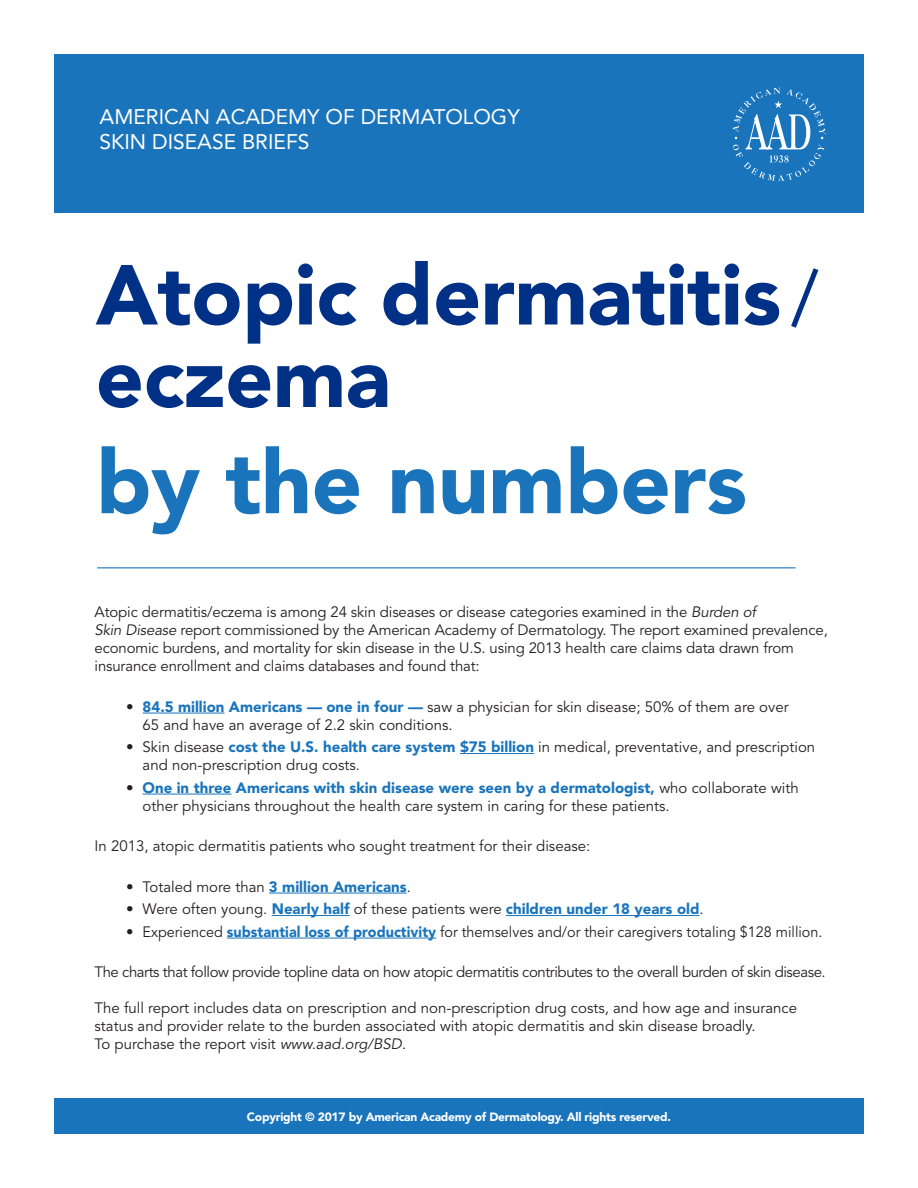
<style>
.page{position:relative;width:918px;height:1188px;background:#fff}
.page>*{position:absolute;margin:0;border:0;box-sizing:border-box;transform-origin:0 0}
.t1{font:900 88.5px "Avenir LT Std";letter-spacing:-.005em;color:#1974bb}
.t2{font:900 84px/82.5px "Avenir LT Std";letter-spacing:-.005em;color:#003186}
.t3{font:21px/25.2px "Avenir LT Std";color:#fff}
.t4{font:15px/18px "Avenir LT Std";color:#231f20}
.t5{font:15px "Avenir LT Std";letter-spacing:-.03em;color:#231f20}
.t6{font:900 12px "Avenir LT Std";letter-spacing:-.02em;color:#fff}
.s1{font-weight:400;font-size:75px}
.s2{font-style:italic}
.s3{font-weight:900;color:#1974bb}
</style>
<div class="page">
<div style="left:54px;top:1098px;width:810px;height:36px;background:#1974bb"></div>
<div style="left:54px;top:54px;width:810px;height:158px;background:#1974bb"></div>
<hr style="left:143px;top:713px;width:82px;height:1px;background:#1974bb">
<hr style="left:460px;top:753px;width:74px;height:1px;background:#1974bb">
<hr style="left:143px;top:794px;width:88px;height:1px;background:#1974bb">
<hr style="left:269px;top:893px;width:138px;height:1px;background:#1974bb">
<hr style="left:272px;top:915px;width:78px;height:1px;background:#1974bb">
<hr style="left:506px;top:915px;width:194px;height:1px;background:#1974bb">
<hr style="left:227px;top:938px;width:209px;height:1px;background:#1974bb">
<svg style="left:733px;top:88px;width:92px;height:93px"></svg>
<hr style="left:97px;top:567px;width:699px;height:1px;background:#1974bb">
<h3 class="t3" style="left:100px;top:104px;width:422px">AMERICAN ACADEMY OF DERMATOLOGY<br>SKIN DISEASE BRIEFS</h3>
<h2 class="t2" style="left:96px;top:254px;width:724px">Atopic dermatitis<span class="s1">/ </span>eczema</h2>
<h1 class="t1" style="left:96px;top:429px;width:653px">by the numbers</h1>
<p class="t4" style="left:95px;top:603px;width:735px">Atopic dermatitis/eczema is among 24 skin diseases or disease categories examined in the <span class="s2">Burden of<br>Skin Disease</span> report commissioned by the American Academy of Dermatology. The report examined prevalence, economic burdens, and mortality for skin disease in the U.S. using 2013 health care claims data drawn from insurance enrollment and claims databases and found that:</p>
<p class="t4" style="left:143px;top:698px;width:648px;text-indent:-16px">• <span class="s3">84.5 million Americans — one in four —</span> saw a physician for skin disease; 50% of them are over<br>65 and have an average of 2.2 skin conditions.</p>
<p class="t4" style="left:143px;top:738px;width:674px;text-indent:-16px">• Skin disease <span class="s3">cost the U.S. health care system $75 billion</span> in medical, preventative, and prescription and non-prescription drug costs.</p>
<p class="t4" style="left:143px;top:779px;width:658px;text-indent:-16px">• <span class="s3">One in three Americans with skin disease were seen by a dermatologist,</span> who collaborate with other physicians throughout the health care system in caring for these patients.</p>
<p class="t4" style="left:95px;top:837px;width:497px">In 2013, atopic dermatitis patients who sought treatment for their disease:</p>
<p class="t4" style="left:126px;top:878px;width:286px">• Totaled more than <span class="s3">3 million Americans</span>.</p>
<p class="t4" style="left:126px;top:900px;width:579px">• Were often young. <span class="s3">Nearly half</span> of these patients were <span class="s3">children under 18 years old</span>.</p>
<p class="t4" style="left:126px;top:923px;width:698px">• Experienced <span class="s3">substantial loss of productivity</span> for themselves and/or their caregivers totaling $128 million.</p>
<p class="t5" style="left:95px;top:963px;width:733px">The charts that follow provide topline data on how atopic dermatitis contributes to the overall burden of skin disease.</p>
<p class="t4" style="left:95px;top:999px;width:704px">The full report includes data on prescription and non-prescription drug costs, and how age and insurance status and provider relate to the burden associated with atopic dermatitis and skin disease broadly.<br>To purchase the report visit <span class="s2">www.aad.org/BSD</span>.</p>
<p class="t6" style="left:247px;top:1109px;width:426px">Copyright © 2017 by American Academy of Dermatology. All rights reserved.</p>
</div>
